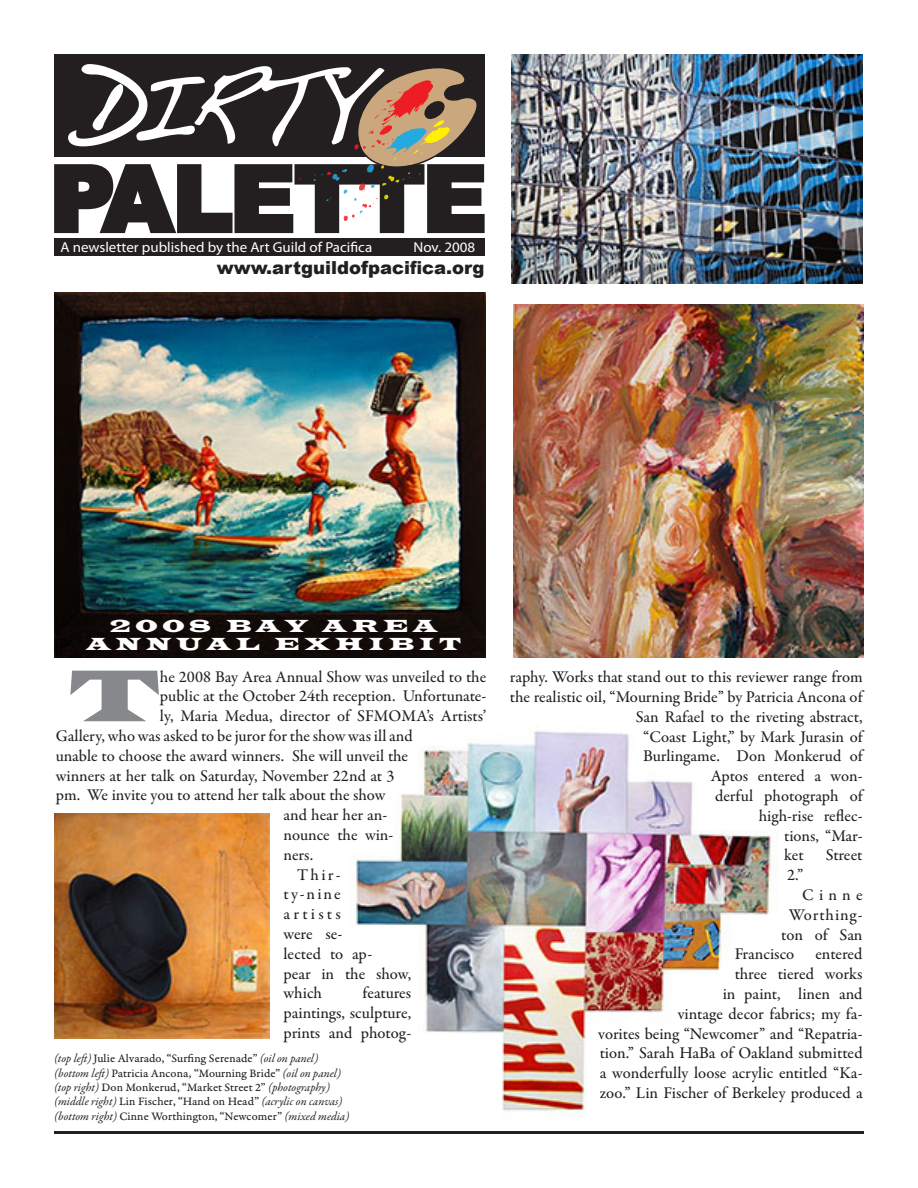
<style>
.page{position:relative;width:918px;height:1188px;background:#fff}
.page>*{position:absolute;margin:0;border:0;box-sizing:border-box;transform-origin:0 0}
.Garamond_Body_Text{font:75.9px "Latin Wide";color:#86888b}
.t1{font:900 18px "Arial";color:#231f20}
.t2{font:18px "Latin Wide";letter-spacing:.26em;color:#fff}
.Garamond_Body_Text-2{font:500 16.5px/19.8px "Garamond Premr Pro";color:#231f20;text-align:right}
.Garamond_Body_Text-3{font:500 16.5px "Garamond Premr Pro";letter-spacing:.045em;color:#231f20}
.t3{font:14.4px "Myriad Pro";color:#fff;scale:1.04 1}
.t4{font:12px "Garamond Premr Pro Capt";color:#231f20}
.t5{font:italic 12px "Garamond Premr Pro";color:#231f20}
.s1{font-family:"Garamond Premr Pro";font-style:italic}
.s2{font-family:"Garamond Premr Pro Capt";font-style:normal}
</style>
<div class="page">
<img style="left:354px;top:731px;width:425px;height:384px">
<hr style="left:54px;top:1131px;width:810px;height:3px;background:#231f20">
<div style="left:54px;top:54px;width:431px;height:102px;background:#231f20"></div>
<svg style="left:54px;top:64px;width:431px;height:169px"></svg>
<div style="left:54px;top:238px;width:430px;height:17px;background:#231f20"></div>
<img style="left:54px;top:293px;width:432px;height:364px">
<img style="left:511px;top:54px;width:351px;height:230px">
<img style="left:513px;top:305px;width:351px;height:352px">
<img style="left:54px;top:813px;width:216px;height:226px">
<p class="t3" style="left:60px;top:239px;width:301px">A newsletter published by the Art Guild of Pacifica</p>
<p class="t3" style="left:414px;top:239px;width:61px">Nov. 2008</p>
<p class="t1" style="left:217px;top:258px;width:269px">www.artguildofpacifica.org</p>
<p class="t2" style="left:110px;top:615px;width:329px">2008 BAY AREA</p>
<p class="t2" style="left:87px;top:633px;width:376px">ANNUAL EXHIBIT</p>
<p class="Garamond_Body_Text" style="left:69px;top:648px;width:92px">T</p>
<p class="Garamond_Body_Text-2" style="left:160px;top:667px;width:328px">he 2008 Bay Area Annual Show was unveiled to the</p>
<p class="Garamond_Body_Text-2" style="left:160px;top:687px;width:328px">public at the October 24th reception. Unfortunate-</p>
<p class="Garamond_Body_Text-2" style="left:160px;top:707px;width:328px">ly, Maria Medua, director of SFMOMA’s Artists’</p>
<p class="Garamond_Body_Text-2" style="left:56px;top:726px;width:358px">Gallery, who was asked to be juror for the show was ill and</p>
<p class="Garamond_Body_Text-2" style="left:56px;top:746px;width:354px">unable to choose the award winners. She will unveil the</p>
<p class="Garamond_Body_Text-2" style="left:56px;top:766px;width:340px">winners at her talk on Saturday, November 22nd at 3</p>
<p class="Garamond_Body_Text-2" style="left:56px;top:786px;width:331px">pm. We invite you to attend her talk about the show</p>
<p class="Garamond_Body_Text-2" style="left:284px;top:806px;width:105px">and hear her an-</p>
<p class="Garamond_Body_Text-2" style="left:284px;top:825px;width:111px">nounce the win-</p>
<p class="Garamond_Body_Text-2" style="left:284px;top:845px;width:31px">ners.</p>
<p class="Garamond_Body_Text-2" style="left:284px;top:865px;width:129px;text-align:left;text-indent:14px">Thir-<br>ty-nine<br>artists<br>were se-<br>lected to ap-<br>pear in the show, which</p>
<p class="Garamond_Body_Text-2" style="left:284px;top:984px;width:129px;text-align:justify;text-indent:79px">features paintings, sculpture, prints and photog-</p>
<p class="t4" style="left:54px;top:1051px;width:266px"><span class="s1">(top left)</span> Julie Alvarado, “Surfing Serenade” <span class="s1">(oil on panel)</span></p>
<p class="t4" style="left:54px;top:1066px;width:289px"><span class="s1">(bottom left)</span> Patricia Ancona, “Mourning Bride” <span class="s1">(oil on panel)</span></p>
<p class="t4" style="left:54px;top:1080px;width:278px"><span class="s1">(top right)</span> Don Monkerud, “Market Street 2” <span class="s1">(photography)</span></p>
<p class="t5" style="left:54px;top:1094px;width:290px">(middle right) <span class="s2">Lin Fischer, “Hand on Head”</span> (acrylic on canvas)</p>
<p class="t4" style="left:54px;top:1109px;width:297px"><span class="s1">(bottom right)</span> Cinne Worthington, “Newcomer” <span class="s1">(mixed media)</span></p>
<p class="Garamond_Body_Text-2" style="left:510px;top:667px;width:354px">raphy. Works that stand out to this reviewer range from</p>
<p class="Garamond_Body_Text-2" style="left:510px;top:687px;width:354px">the realistic oil, “Mourning Bride” by Patricia Ancona of</p>
<p class="Garamond_Body_Text-2" style="left:636px;top:707px;width:228px">San Rafael to the riveting abstract,</p>
<p class="Garamond_Body_Text-2" style="left:643px;top:727px;width:221px">“Coast Light,” by Mark Jurasin of</p>
<p class="Garamond_Body_Text-2" style="left:643px;top:747px;width:221px">Burlingame. Don Monkerud of</p>
<p class="Garamond_Body_Text-2" style="left:711px;top:766px;width:153px">Aptos entered a won-</p>
<p class="Garamond_Body_Text-2" style="left:715px;top:786px;width:149px">derful photograph of</p>
<p class="Garamond_Body_Text-2" style="left:759px;top:806px;width:105px">high-rise reflec-</p>
<p class="Garamond_Body_Text-2" style="left:784px;top:826px;width:80px">tions, “Mar-</p>
<p class="Garamond_Body_Text-2" style="left:784px;top:846px;width:21px">ket</p>
<p class="Garamond_Body_Text-2" style="left:826px;top:846px;width:38px">Street</p>
<p class="Garamond_Body_Text-2" style="left:787px;top:865px;width:18px">2.”</p>
<p class="Garamond_Body_Text-2" style="left:802px;top:885px;width:62px">Cinne</p>
<p class="Garamond_Body_Text-3" style="left:789px;top:905px;width:75px">Worthing-</p>
<p class="Garamond_Body_Text-2" style="left:781px;top:925px;width:83px">ton of San</p>
<p class="Garamond_Body_Text-2" style="left:735px;top:945px;width:61px">Francisco</p>
<p class="Garamond_Body_Text-2" style="left:598px;top:945px;width:266px">entered<br>three tiered works<br>in paint, linen and<br>vintage decor fabrics; my fa-<br>vorites being “Newcomer” and “Repatria&shy;tion.” Sarah HaBa of Oakland submitted a wonderfully loose acrylic entitled “Ka&shy;zoo.” Lin Fischer of Berkeley produced a</p>
</div>
